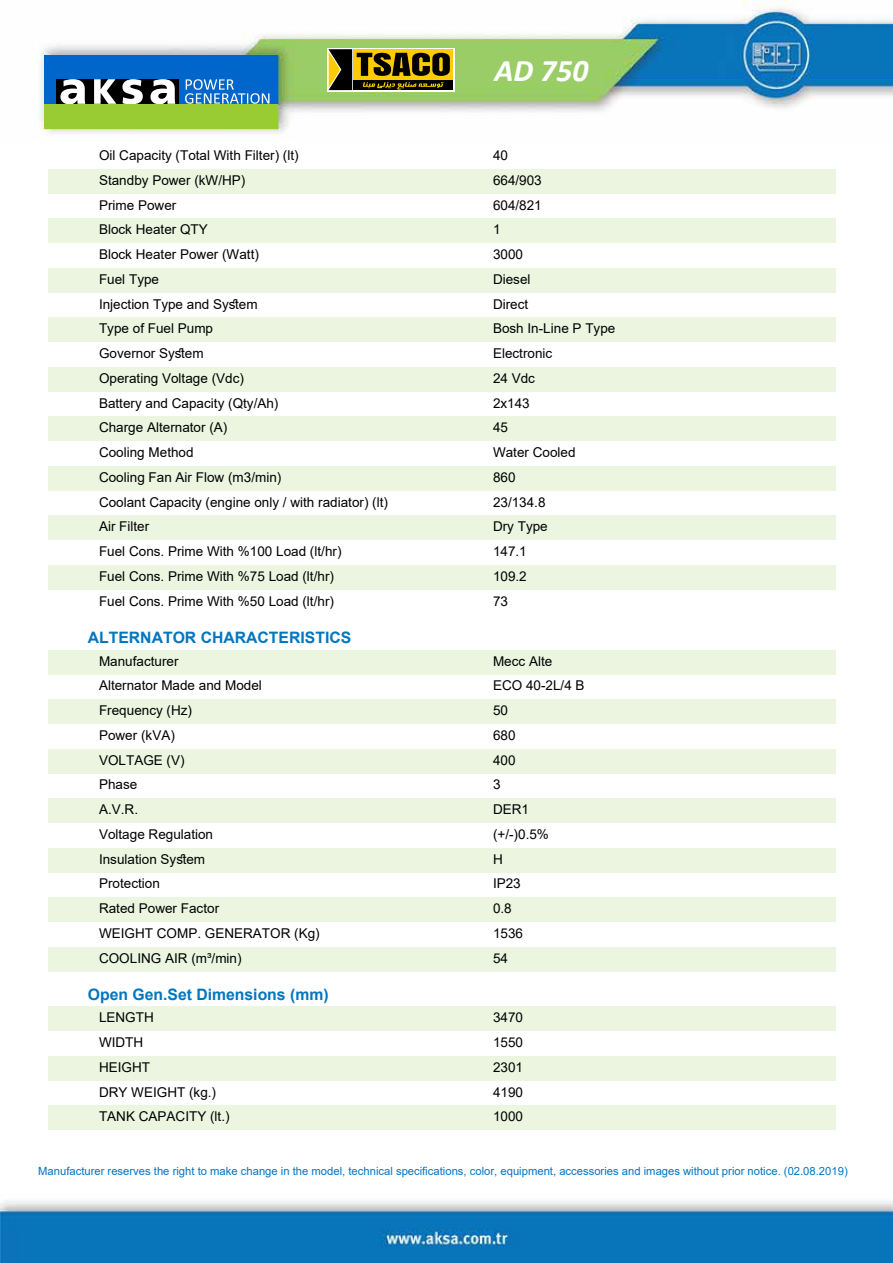
<style>
.page{position:relative;width:893px;height:1263px;background:#fff}
.page>*{position:absolute;margin:0;border:0;box-sizing:border-box;transform-origin:0 0}
.t1{font:italic 700 31.5px "Calibri";color:#fff}
.t2{font:700 15.75px "Arial";color:#0076bf}
.t3{font:13.5px "Arial";color:#000}
.t4{font:11.25px "Arial";color:#0075c4}
</style>
<div class="page">
<img style="left:36px;top:0;width:856px;height:138px">
<img style="left:0;top:1200px;width:892px;height:63px">
<div style="left:48px;top:169px;width:394px;height:25px;background:#ebf5e0"></div>
<div style="left:442px;top:169px;width:394px;height:25px;background:#ebf5e0"></div>
<div style="left:48px;top:219px;width:394px;height:24px;background:#ebf5e0"></div>
<div style="left:442px;top:219px;width:394px;height:24px;background:#ebf5e0"></div>
<div style="left:48px;top:268px;width:394px;height:25px;background:#ebf5e0"></div>
<div style="left:442px;top:268px;width:394px;height:25px;background:#ebf5e0"></div>
<div style="left:48px;top:318px;width:394px;height:24px;background:#ebf5e0"></div>
<div style="left:442px;top:318px;width:394px;height:24px;background:#ebf5e0"></div>
<div style="left:48px;top:367px;width:394px;height:25px;background:#ebf5e0"></div>
<div style="left:442px;top:367px;width:394px;height:25px;background:#ebf5e0"></div>
<div style="left:48px;top:417px;width:394px;height:24px;background:#ebf5e0"></div>
<div style="left:442px;top:417px;width:394px;height:24px;background:#ebf5e0"></div>
<div style="left:48px;top:466px;width:394px;height:25px;background:#ebf5e0"></div>
<div style="left:442px;top:466px;width:394px;height:25px;background:#ebf5e0"></div>
<div style="left:48px;top:516px;width:394px;height:24px;background:#ebf5e0"></div>
<div style="left:442px;top:516px;width:394px;height:24px;background:#ebf5e0"></div>
<div style="left:48px;top:565px;width:394px;height:25px;background:#ebf5e0"></div>
<div style="left:442px;top:565px;width:394px;height:25px;background:#ebf5e0"></div>
<div style="left:48px;top:650px;width:394px;height:24px;background:#ebf5e0"></div>
<div style="left:442px;top:650px;width:394px;height:24px;background:#ebf5e0"></div>
<div style="left:48px;top:699px;width:394px;height:25px;background:#ebf5e0"></div>
<div style="left:442px;top:699px;width:394px;height:25px;background:#ebf5e0"></div>
<div style="left:48px;top:749px;width:394px;height:24px;background:#ebf5e0"></div>
<div style="left:442px;top:749px;width:394px;height:24px;background:#ebf5e0"></div>
<div style="left:48px;top:798px;width:394px;height:25px;background:#ebf5e0"></div>
<div style="left:442px;top:798px;width:394px;height:25px;background:#ebf5e0"></div>
<div style="left:48px;top:848px;width:394px;height:24px;background:#ebf5e0"></div>
<div style="left:442px;top:848px;width:394px;height:24px;background:#ebf5e0"></div>
<div style="left:48px;top:897px;width:394px;height:25px;background:#ebf5e0"></div>
<div style="left:442px;top:897px;width:394px;height:25px;background:#ebf5e0"></div>
<div style="left:48px;top:947px;width:394px;height:24px;background:#ebf5e0"></div>
<div style="left:442px;top:947px;width:394px;height:24px;background:#ebf5e0"></div>
<div style="left:48px;top:1006px;width:394px;height:25px;background:#ebf5e0"></div>
<div style="left:442px;top:1006px;width:394px;height:25px;background:#ebf5e0"></div>
<div style="left:48px;top:1056px;width:394px;height:25px;background:#ebf5e0"></div>
<div style="left:442px;top:1056px;width:394px;height:25px;background:#ebf5e0"></div>
<div style="left:48px;top:1105px;width:394px;height:25px;background:#ebf5e0"></div>
<div style="left:442px;top:1105px;width:394px;height:25px;background:#ebf5e0"></div>
<svg style="left:327px;top:48px;width:127px;height:44px"></svg>
<div style="left:353px;top:49px;width:100px;height:30px;background:#fc0"></div>
<div style="left:353px;top:81px;width:100px;height:9px;background:#000"></div>
<svg style="left:328px;top:49px;width:122px;height:41px"></svg>
<div style="left:44px;top:104px;width:234px;height:24px;background:#9c3"></div>
<div style="left:44px;top:55px;width:234px;height:49px;background:#06c"></div>
<div style="left:57px;top:79px;width:122px;height:25px;background:#000"></div>
<svg style="left:60px;top:79px;width:25px;height:25px"></svg>
<svg style="left:150px;top:79px;width:25px;height:25px"></svg>
<svg style="left:122px;top:79px;width:21px;height:25px"></svg>
<svg style="left:94px;top:79px;width:22px;height:25px"></svg>
<svg style="left:185px;top:79px;width:84px;height:25px"></svg>
<h1 class="t1" style="left:494px;top:48px;width:95px">AD 750</h1>
<p class="t3" style="left:99px;top:146px;width:201px">Oil Capacity (Total With Filter) (lt)</p>
<p class="t3" style="left:493px;top:146px;width:17px">40</p>
<p class="t3" style="left:99px;top:171px;width:148px">Standby Power (kW/HP)</p>
<p class="t3" style="left:493px;top:171px;width:50px">664/903</p>
<p class="t3" style="left:99px;top:196px;width:79px">Prime Power</p>
<p class="t3" style="left:493px;top:196px;width:50px">604/821</p>
<p class="t3" style="left:99px;top:220px;width:110px">Block Heater QTY</p>
<p class="t3" style="left:493px;top:220px;width:9px">1</p>
<p class="t3" style="left:99px;top:245px;width:161px">Block Heater Power (Watt)</p>
<p class="t3" style="left:493px;top:245px;width:32px">3000</p>
<p class="t3" style="left:99px;top:270px;width:62px">Fuel Type</p>
<p class="t3" style="left:493px;top:270px;width:39px">Diesel</p>
<p class="t3" style="left:99px;top:295px;width:160px">Injection Type and System</p>
<p class="t3" style="left:493px;top:295px;width:37px">Direct</p>
<p class="t3" style="left:99px;top:319px;width:116px">Type of Fuel Pump</p>
<p class="t3" style="left:493px;top:319px;width:124px">Bosh In-Line P Type</p>
<p class="t3" style="left:99px;top:344px;width:106px">Governor System</p>
<p class="t3" style="left:493px;top:344px;width:61px">Electronic</p>
<p class="t3" style="left:99px;top:369px;width:146px">Operating Voltage (Vdc)</p>
<p class="t3" style="left:493px;top:369px;width:44px">24 Vdc</p>
<p class="t3" style="left:99px;top:394px;width:181px">Battery and Capacity (Qty/Ah)</p>
<p class="t3" style="left:493px;top:394px;width:38px">2x143</p>
<p class="t3" style="left:99px;top:418px;width:130px">Charge Alternator (A)</p>
<p class="t3" style="left:493px;top:418px;width:17px">45</p>
<p class="t3" style="left:99px;top:443px;width:96px">Cooling Method</p>
<p class="t3" style="left:493px;top:443px;width:84px">Water Cooled</p>
<p class="t3" style="left:99px;top:468px;width:184px">Cooling Fan Air Flow (m3/min)</p>
<p class="t3" style="left:493px;top:468px;width:24px">860</p>
<p class="t3" style="left:99px;top:493px;width:290px">Coolant Capacity (engine only / with radiator) (lt)</p>
<p class="t3" style="left:493px;top:493px;width:54px">23/134.8</p>
<p class="t3" style="left:99px;top:517px;width:52px">Air Filter</p>
<p class="t3" style="left:493px;top:517px;width:56px">Dry Type</p>
<p class="t3" style="left:99px;top:542px;width:244px">Fuel Cons. Prime With %100 Load (lt/hr)</p>
<p class="t3" style="left:493px;top:542px;width:35px">147.1</p>
<p class="t3" style="left:99px;top:567px;width:236px">Fuel Cons. Prime With %75 Load (lt/hr)</p>
<p class="t3" style="left:493px;top:567px;width:35px">109.2</p>
<p class="t3" style="left:99px;top:592px;width:236px">Fuel Cons. Prime With %50 Load (lt/hr)</p>
<p class="t3" style="left:493px;top:592px;width:17px">73</p>
<p class="t2" style="left:88px;top:626px;width:265px">ALTERNATOR CHARACTERISTICS</p>
<p class="t3" style="left:99px;top:651px;width:81px">Manufacturer</p>
<p class="t3" style="left:493px;top:651px;width:61px">Mecc Alte</p>
<p class="t3" style="left:99px;top:676px;width:164px">Alternator Made and Model</p>
<p class="t3" style="left:493px;top:676px;width:93px">ECO 40-2L/4 B</p>
<p class="t3" style="left:99px;top:701px;width:95px">Frequency (Hz)</p>
<p class="t3" style="left:493px;top:701px;width:17px">50</p>
<p class="t3" style="left:99px;top:726px;width:77px">Power (kVA)</p>
<p class="t3" style="left:493px;top:726px;width:24px">680</p>
<p class="t3" style="left:99px;top:750px;width:87px">VOLTAGE (V)</p>
<p class="t3" style="left:493px;top:750px;width:24px">400</p>
<p class="t3" style="left:99px;top:775px;width:40px">Phase</p>
<p class="t3" style="left:493px;top:775px;width:9px">3</p>
<p class="t3" style="left:99px;top:800px;width:41px">A.V.R.</p>
<p class="t3" style="left:493px;top:800px;width:38px">DER1</p>
<p class="t3" style="left:99px;top:825px;width:116px">Voltage Regulation</p>
<p class="t3" style="left:493px;top:825px;width:57px">(+/-)0.5%</p>
<p class="t3" style="left:99px;top:849px;width:108px">Insulation System</p>
<p class="t3" style="left:493px;top:849px;width:11px">H</p>
<p class="t3" style="left:99px;top:874px;width:62px">Protection</p>
<p class="t3" style="left:493px;top:874px;width:29px">IP23</p>
<p class="t3" style="left:99px;top:899px;width:122px">Rated Power Factor</p>
<p class="t3" style="left:493px;top:899px;width:20px">0.8</p>
<p class="t3" style="left:99px;top:924px;width:222px">WEIGHT COMP. GENERATOR (Kg)</p>
<p class="t3" style="left:493px;top:924px;width:32px">1536</p>
<p class="t3" style="left:99px;top:948px;width:144px">COOLING AIR (m³/min)</p>
<p class="t3" style="left:493px;top:948px;width:17px">54</p>
<p class="t2" style="left:88px;top:983px;width:242px">Open Gen.Set Dimensions (mm)</p>
<p class="t3" style="left:99px;top:1008px;width:56px">LENGTH</p>
<p class="t3" style="left:493px;top:1008px;width:32px">3470</p>
<p class="t3" style="left:99px;top:1033px;width:46px">WIDTH</p>
<p class="t3" style="left:493px;top:1033px;width:32px">1550</p>
<p class="t3" style="left:99px;top:1058px;width:53px">HEIGHT</p>
<p class="t3" style="left:493px;top:1058px;width:32px">2301</p>
<p class="t3" style="left:99px;top:1083px;width:119px">DRY WEIGHT (kg.)</p>
<p class="t3" style="left:493px;top:1083px;width:32px">4190</p>
<p class="t3" style="left:99px;top:1107px;width:132px">TANK CAPACITY (lt.)</p>
<p class="t3" style="left:493px;top:1107px;width:32px">1000</p>
<p class="t4" style="left:38px;top:1163px;width:811px">Manufacturer reserves the right to make change in the model, technical specifications, color, equipment, accessories and images without prior notice. (02.08.2019)</p>
</div>
